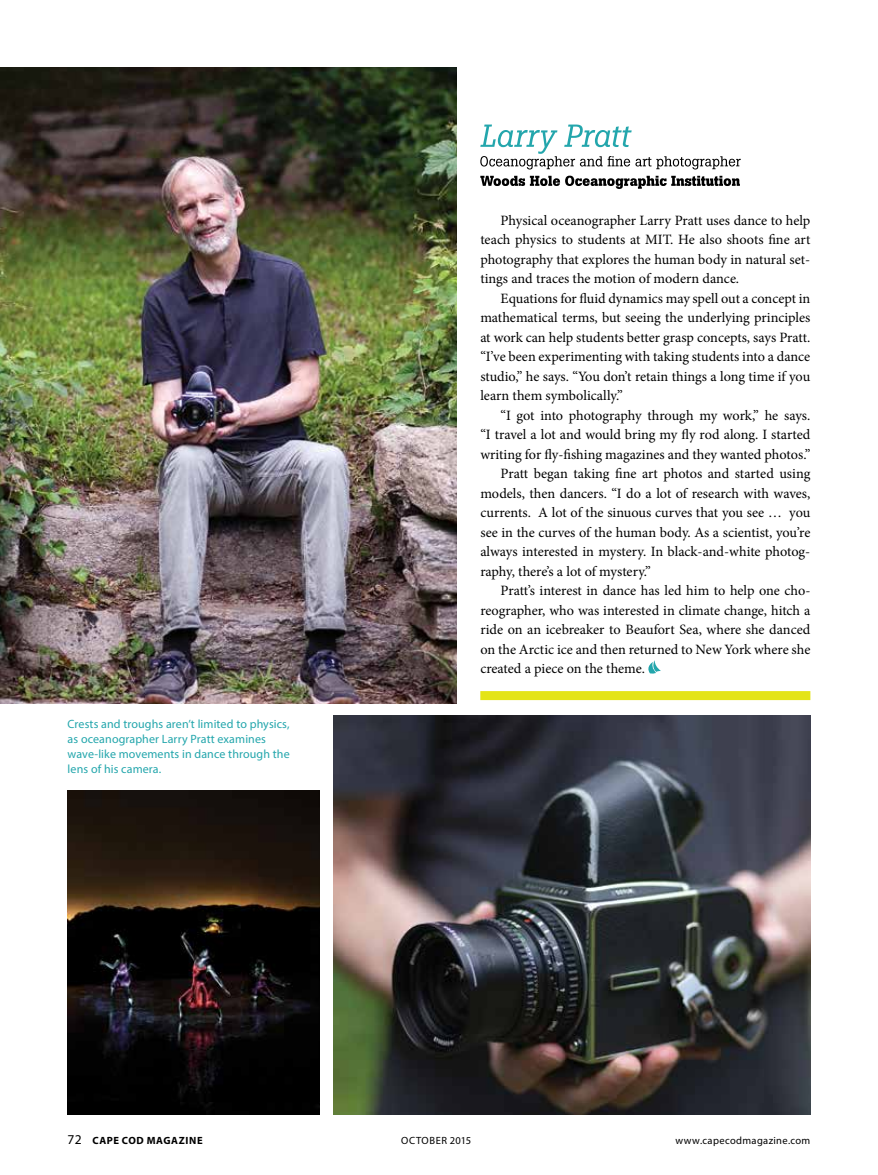
<style>
.page{position:relative;width:878px;height:1175px;background:#fff}
.page>*{position:absolute;margin:0;border:0;box-sizing:border-box;transform-origin:0 0}
.t1{font:14.25px/19.5px "Minion Pro";letter-spacing:-.005em;color:#000;text-align:justify}
.t2{font:12px/15px "Myriad Pro";letter-spacing:.01em;color:#23a6ac}
.t3{font:10.5px "Myriad Pro";letter-spacing:.035em;color:#000}
.t4{font:700 10.5px "Myriad Pro";letter-spacing:.06em;color:#000}
.s1{font-weight:400;font-size:13.5px}
</style>
<div class="page">
<svg style="left:480px;top:124px;width:260px;height:45px"></svg>
<svg style="left:480px;top:175px;width:260px;height:14px"></svg>
<svg style="left:648px;top:660px;width:13px;height:14px"></svg>
<img style="left:333px;top:716px;width:477px;height:398px">
<img style="left:0;top:68px;width:456px;height:635px">
<img style="left:68px;top:790px;width:251px;height:324px">
<div style="left:480px;top:691px;width:330px;height:9px;background:#e4e417"></div>
<p class="t2" style="left:68px;top:716px;width:224px">Crests and troughs aren’t limited to physics, as oceanographer Larry Pratt examines wave-like movements in dance through the lens of his camera.</p>
<p class="t1" style="left:480px;top:211px;width:331px;text-indent:20px">Physical oceanographer Larry Pratt uses dance to help teach physics to students at MIT. He also shoots fine art photography that explores the human body in natural set&shy;tings and traces the motion of modern dance.</p>
<p class="t1" style="left:480px;top:289px;width:331px;text-indent:20px">Equations for fluid dynamics may spell out a concept in mathematical terms, but seeing the underlying principles at work can help students better grasp concepts, says Pratt. “I’ve been experimenting with taking students into a dance studio,” he says. “You don’t retain things a long time if you learn them symbolically.”</p>
<p class="t1" style="left:500px;top:405px;width:311px">“I got into photography through my work,” he says.</p>
<p class="t1" style="left:480px;top:425px;width:331px">“I travel a lot and would bring my fly rod along. I started</p>
<p class="t1" style="left:480px;top:444px;width:331px">writing for fly-fishing magazines and they wanted photos.”</p>
<p class="t1" style="left:500px;top:464px;width:311px">Pratt began taking fine art photos and started using</p>
<p class="t1" style="left:480px;top:483px;width:331px">models, then dancers. “I do a lot of research with waves,</p>
<p class="t1" style="left:480px;top:503px;width:331px">currents. A lot of the sinuous curves that you see … you</p>
<p class="t1" style="left:480px;top:522px;width:331px">see in the curves of the human body. As a scientist, you’re</p>
<p class="t1" style="left:480px;top:542px;width:331px">always interested in mystery. In black-and-white photog-</p>
<p class="t1" style="left:480px;top:561px;width:172px">raphy, there’s a lot of mystery.”</p>
<p class="t1" style="left:500px;top:581px;width:311px">Pratt’s interest in dance has led him to help one cho-</p>
<p class="t1" style="left:480px;top:600px;width:331px">reographer, who was interested in climate change, hitch a</p>
<p class="t1" style="left:480px;top:620px;width:331px">ride on an icebreaker to Beaufort Sea, where she danced</p>
<p class="t1" style="left:480px;top:639px;width:331px">on the Arctic ice and then returned to New York where she</p>
<p class="t1" style="left:480px;top:659px;width:166px">created a piece on the theme.</p>
<p class="t4" style="left:68px;top:1133px;width:136px"><span class="s1">72</span> CAPE COD MAGAZINE</p>
<p class="t3" style="left:401px;top:1134px;width:71px">OCTOBER 2015</p>
<p class="t3" style="left:675px;top:1134px;width:136px">www.capecodmagazine.com</p>
</div>
